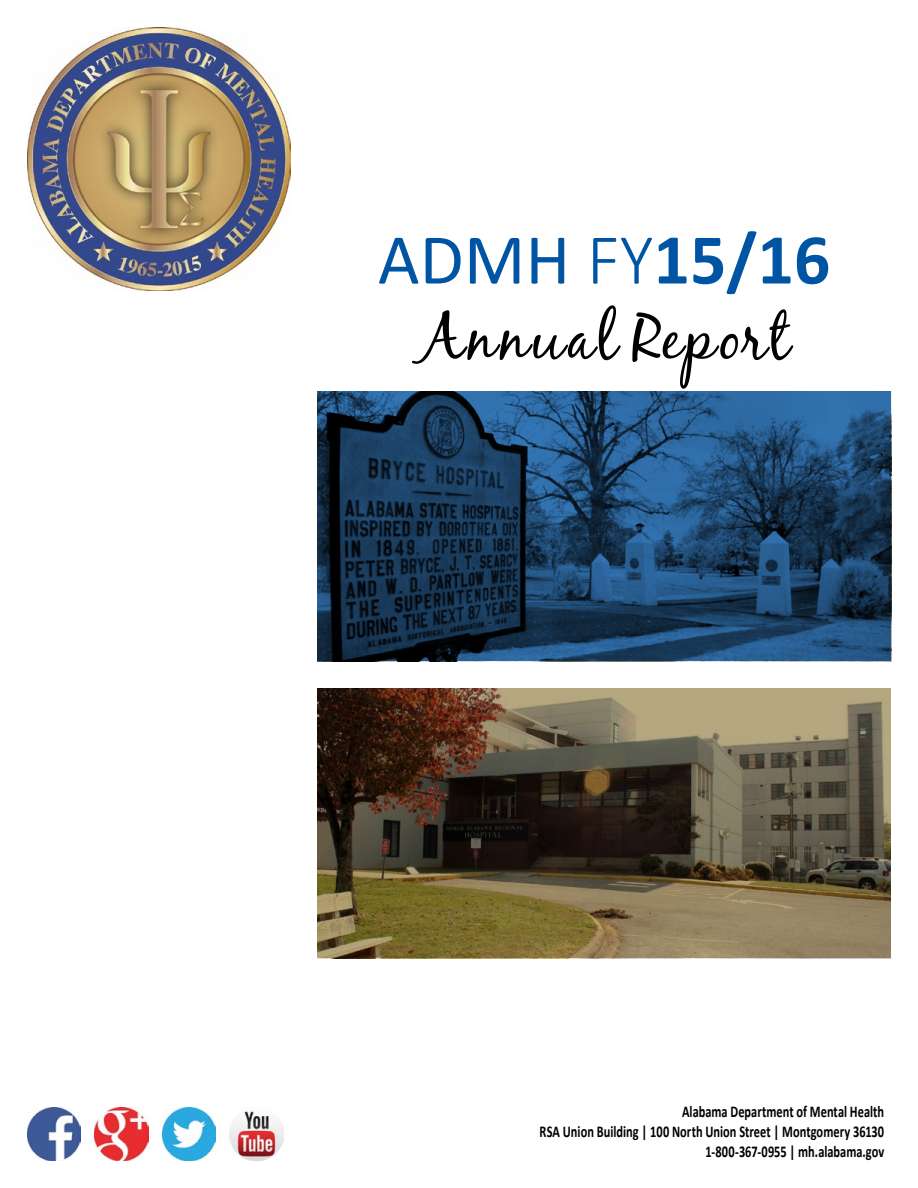
<style>
.page{position:relative;width:918px;height:1188px;background:#fff}
.page>*{position:absolute;margin:0;border:0;box-sizing:border-box;transform-origin:0 0}
.t1{font:700 72px "Calibri";color:#0054a4}
.t2{font:63px "Black Jack";letter-spacing:.055em;color:#000}
.t3{font:700 16.5px/19.8px "Calibri";color:#000;text-align:right;scale:.75 1}
.s1{font-weight:400}
.s2{font-weight:300}
</style>
<div class="page">
<svg style="left:317px;top:392px;width:574px;height:270px"></svg>
<svg style="left:317px;top:688px;width:574px;height:270px"></svg>
<img style="left:27px;top:27px;width:263px;height:263px">
<img style="left:27px;top:1107px;width:54px;height:54px">
<img style="left:94px;top:1107px;width:54px;height:54px">
<img style="left:162px;top:1107px;width:54px;height:54px">
<img style="left:230px;top:1111px;width:54px;height:50px">
<h1 class="t1" style="left:378px;top:214px;width:454px"><span class="s1">ADMH</span> <span class="s2">FY</span>15/16</h1>
<h2 class="t2" style="left:419px;top:299px;width:372px">Annual Report</h2>
<p class="t3" style="left:540px;top:1102px;width:461px">Alabama Department of Mental Health<br>RSA Union Building | 100 North Union Street | Montgomery 36130<br>1-800-367-0955 | mh.alabama.gov</p>
</div>
